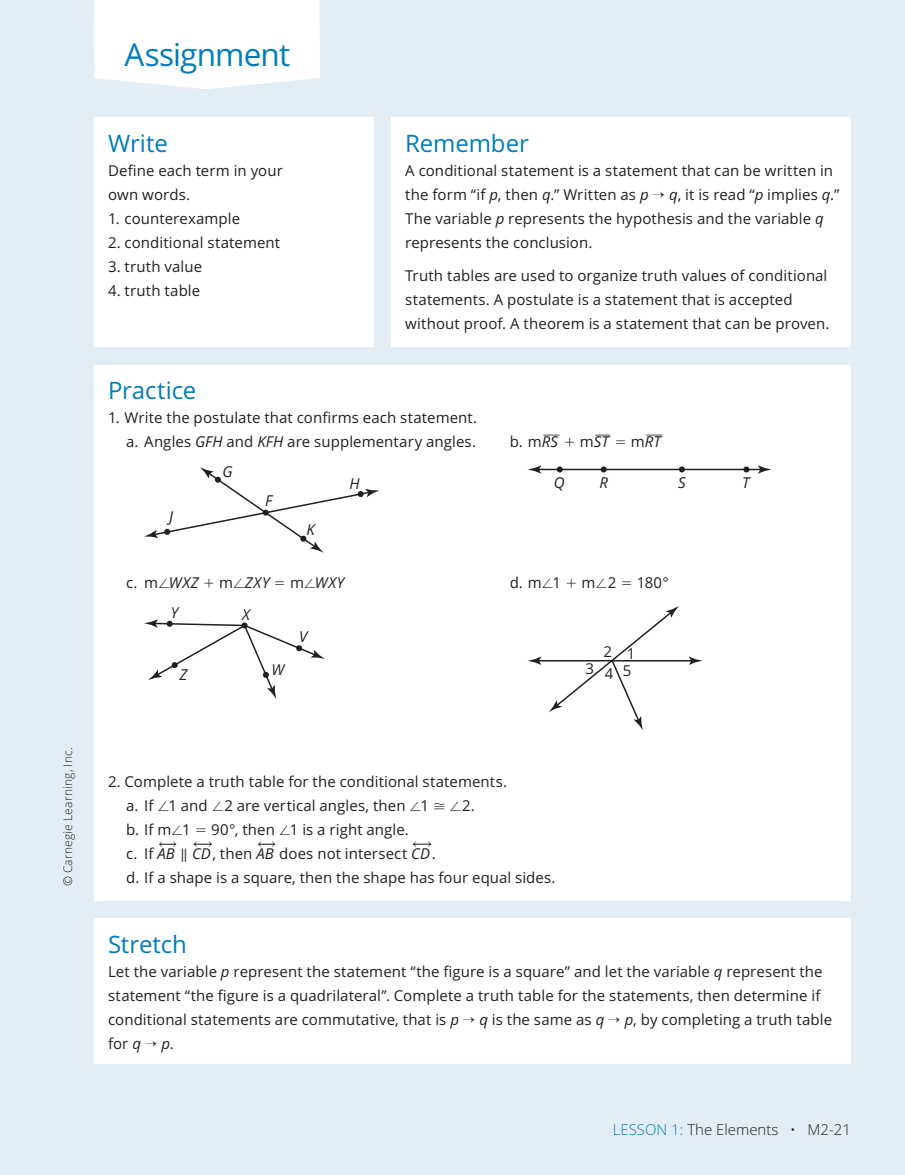
<style>
.page{position:relative;width:905px;height:1175px;background:#fff}
.page>*{position:absolute;margin:0;border:0;box-sizing:border-box;transform-origin:0 0}
.t1{font:31.5px "Open Sans";letter-spacing:-.025em;color:#007cbb}
.t2{font:24px "Open Sans";letter-spacing:-.005em;color:#007cbb}
.t3{font:15px/24px "Open Sans";letter-spacing:.005em;color:#231f20}
.t4{font:italic 15px "Open Sans";letter-spacing:.045em;color:#231f20}
.t5{font:300 15px "Open Sans";color:#231f20}
.t6{font:15px "STIX General";color:#231f20;scale:.79 1}
.t7{font:15px "STIX General";color:#231f20;scale:.85 1}
.t8{font:15px "STIX Size One Sym";color:#231f20;scale:1.07 1}
.t9{font:15px "STIX Size One Sym";color:#231f20}
.t10{font:300 12px "Open Sans";letter-spacing:.015em;color:#231f20}
.s1{font-style:italic}
.s2{font-style:normal}
.s3{font-family:"STIX General"}
.s4{color:#007cbb}
</style>
<div class="page">
<div style="left:0;top:0;width:904px;height:1174px;background:#e3edf6"></div>
<div style="left:94px;top:0;width:226px;height:89px;background:#fff"></div>
<div style="left:392px;top:118px;width:459px;height:229px;background:#fff"></div>
<div style="left:95px;top:118px;width:279px;height:229px;background:#fff"></div>
<div style="left:95px;top:365px;width:756px;height:535px;background:#fff"></div>
<svg style="left:144px;top:467px;width:235px;height:85px"></svg>
<svg style="left:144px;top:619px;width:181px;height:80px"></svg>
<div style="left:94px;top:918px;width:756px;height:145px;background:#fff"></div>
<hr style="left:537px;top:469px;width:225px;height:1px;background:#231f20">
<svg style="left:528px;top:465px;width:13px;height:8px"></svg>
<svg style="left:758px;top:465px;width:13px;height:8px"></svg>
<svg style="left:556px;top:466px;width:6px;height:6px"></svg>
<svg style="left:600px;top:466px;width:6px;height:6px"></svg>
<svg style="left:678px;top:466px;width:7px;height:6px"></svg>
<svg style="left:743px;top:466px;width:6px;height:6px"></svg>
<hr style="left:537px;top:660px;width:156px;height:1px;background:#231f20">
<svg style="left:528px;top:656px;width:13px;height:9px"></svg>
<svg style="left:688px;top:656px;width:14px;height:9px"></svg>
<svg style="left:548px;top:606px;width:131px;height:124px"></svg>
<p class="t10" style="left:63px;top:886px;width:141px;rotate:-90deg">© Carnegie Learning, Inc.</p>
<h1 class="t1" style="left:124px;top:42px;width:167px">Assignment</h1>
<h2 class="t2" style="left:108px;top:134px;width:61px">Write</h2>
<p class="t3" style="left:108px;top:160px;width:176px">Define each term in your own words.</p>
<p class="t3" style="left:108px;top:208px;width:133px">1. counterexample</p>
<p class="t3" style="left:108px;top:232px;width:173px">2. conditional statement</p>
<p class="t3" style="left:108px;top:256px;width:96px">3. truth value</p>
<p class="t3" style="left:108px;top:280px;width:94px">4. truth table</p>
<h2 class="t2" style="left:405px;top:134px;width:125px">Remember</h2>
<p class="t3" style="left:405px;top:160px;width:435px">A conditional statement is a statement that can be written in the form “if <span class="s1">p</span>, then <span class="s1">q</span>.” Written as <span class="s1">p</span> → <span class="s1">q</span>, it is read “<span class="s1">p</span> implies <span class="s1">q</span>.” The variable <span class="s1">p</span> represents the hypothesis and the variable <span class="s1">q </span>represents the conclusion.</p>
<p class="t3" style="left:405px;top:265px;width:425px">Truth tables are used to organize truth values of conditional statements. A postulate is a statement that is accepted without proof. A theorem is a statement that can be proven.</p>
<h2 class="t2" style="left:108px;top:381px;width:90px">Practice</h2>
<p class="t3" style="left:108px;top:407px;width:370px;text-align:right">1. Write the postulate that confirms each statement. a. Angles <span class="s1">GFH</span> and <span class="s1">KFH</span> are supplementary angles.</p>
<p class="t4" style="left:222px;top:463px;width:12px">G</p>
<p class="t4" style="left:169px;top:508px;width:6px">J</p>
<p class="t4" style="left:349px;top:475px;width:12px">H</p>
<p class="t4" style="left:265px;top:492px;width:9px">F</p>
<p class="t4" style="left:306px;top:521px;width:10px">K</p>
<p class="t3" style="left:126px;top:572px;width:74px">c. m∠<span class="s1">WXZ</span></p>
<p class="t4" style="left:219px;top:577px;width:52px"><span class="s2">m</span>∠ZXY</p>
<p class="t4" style="left:290px;top:577px;width:56px"><span class="s2">m</span>∠WXY</p>
<p class="t4" style="left:171px;top:603px;width:9px">Y</p>
<p class="t4" style="left:242px;top:605px;width:9px">X</p>
<p class="t4" style="left:299px;top:628px;width:10px">V</p>
<p class="t4" style="left:180px;top:665px;width:9px">Z</p>
<p class="t4" style="left:272px;top:661px;width:14px">W</p>
<p class="t8" style="left:543px;top:433px;width:17px">‾</p>
<p class="t3" style="left:509px;top:431px;width:50px">b. m <span class="s1">RS</span></p>
<p class="t9" style="left:595px;top:433px;width:16px">‾</p>
<p class="t4" style="left:579px;top:436px;width:31px"><span class="s2">m</span> ST</p>
<p class="t8" style="left:646px;top:433px;width:16px">‾</p>
<p class="t4" style="left:631px;top:436px;width:32px"><span class="s2">m</span> RT</p>
<p class="t4" style="left:553px;top:474px;width:12px">Q</p>
<p class="t4" style="left:599px;top:474px;width:10px">R</p>
<p class="t4" style="left:678px;top:474px;width:9px">S</p>
<p class="t4" style="left:742px;top:474px;width:9px">T</p>
<p class="t3" style="left:509px;top:572px;width:53px">d. m∠1</p>
<p class="t3" style="left:581px;top:572px;width:37px">m∠2</p>
<p class="t3" style="left:636px;top:572px;width:34px">180°</p>
<p class="t3" style="left:585px;top:643px;width:51px;line-height:17.9px;text-align:right">2 1<br>345</p>
<p class="t3" style="left:126px;top:770px;width:382px;text-indent:-18px">2. Complete a truth table for the conditional statements. a. If ∠1 and ∠2 are vertical angles, then ∠1 ≅ ∠2.<br>b. If m∠1</p>
<p class="t3" style="left:126px;top:818px;width:311px;text-indent:85px">90°, then ∠1 is a right angle.<br>c. If <span class="s1">AB</span> <span class="s3">∥</span> <span class="s1">CD</span>, then <span class="s1">AB</span> does not intersect <span class="s1">CD</span>.</p>
<p class="t6" style="left:158px;top:832px;width:25px">⟷</p>
<p class="t7" style="left:193px;top:832px;width:25px">⟷</p>
<p class="t6" style="left:257px;top:832px;width:25px">⟷</p>
<p class="t7" style="left:412px;top:832px;width:25px">⟷</p>
<p class="t3" style="left:126px;top:866px;width:431px">d. If a shape is a square, then the shape has four equal sides.</p>
<h2 class="t2" style="left:108px;top:934px;width:80px">Stretch</h2>
<p class="t3" style="left:108px;top:961px;width:725px">Let the variable <span class="s1">p</span> represent the statement “the figure is a square” and let the variable <span class="s1">q</span> represent the statement “the figure is a quadrilateral”. Complete a truth table for the statements, then determine if conditional statements are commutative, that is <span class="s1">p</span> → <span class="s1">q</span> is the same as <span class="s1">q</span> → <span class="s1">p</span>, by completing a truth table for <span class="s1">q</span> → <span class="s1">p</span>.</p>
<p class="t5" style="left:612px;top:1123px;width:240px"><span class="s4">LESSON 1:</span> The Elements • M2-21</p>
</div>
